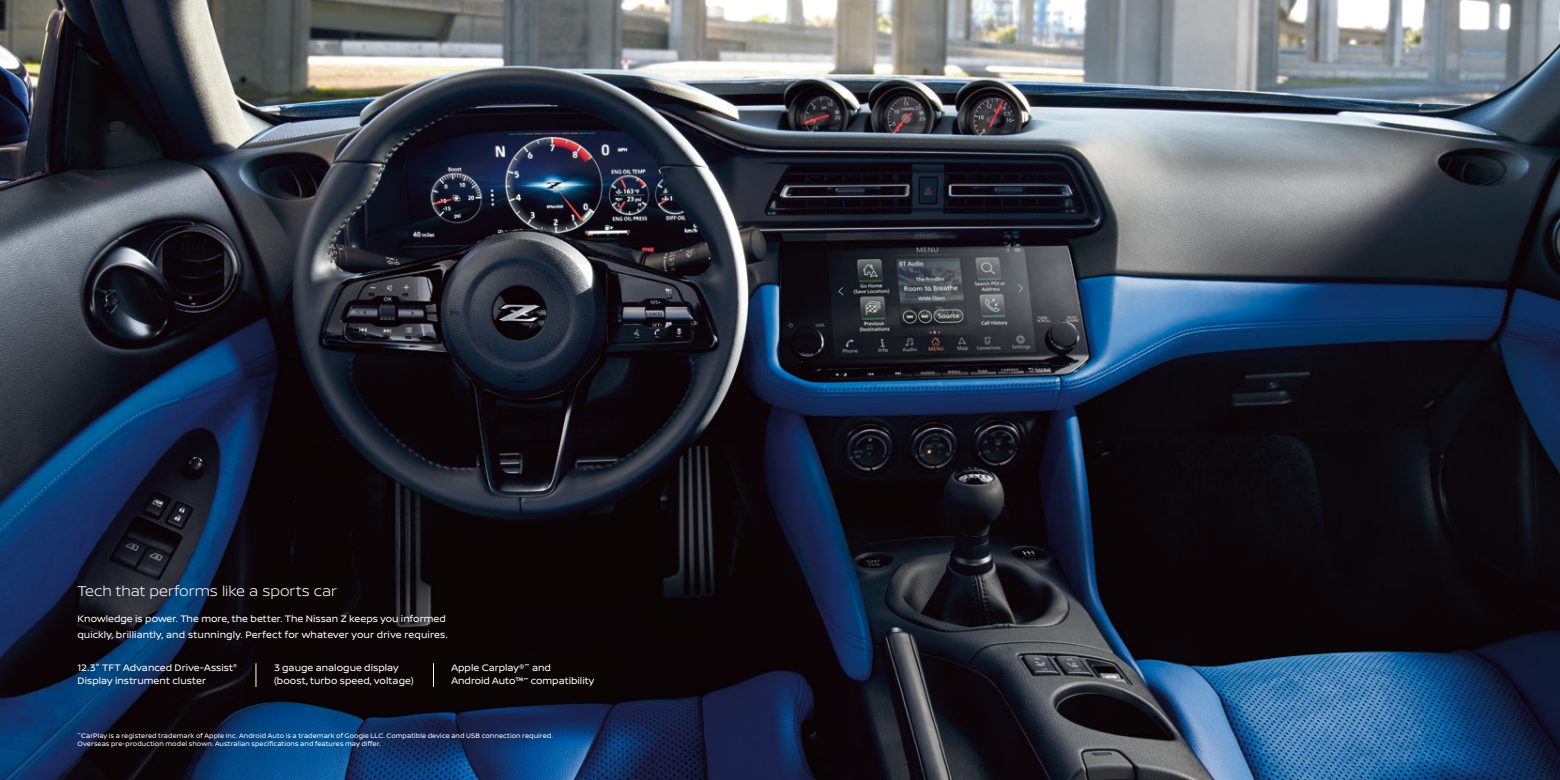
<style>
.page{position:relative;width:1560px;height:780px;background:#fff}
.page>*{position:absolute;margin:0;border:0;box-sizing:border-box;transform-origin:0 0}
.t1{font:300 15px "Nissan Brand";letter-spacing:-.005em;color:#fff}
.t2{font:10px/13.8px "Nissan Brand";letter-spacing:.005em;color:#fff}
.t3{font:6.88px/8.1px "Nissan Brand";letter-spacing:.01em;color:#fff}
</style>
<div class="page">
<img style="left:0;top:0;width:1559px;height:780px">
<svg style="left:255px;top:663px;width:1px;height:23px"></svg>
<svg style="left:433px;top:663px;width:1px;height:23px"></svg>
<h1 class="t1" style="left:78px;top:580px;width:261px">Tech that performs like a sports car</h1>
<p class="t2" style="left:78px;top:609px;width:371px;line-height:16.2px">Knowledge is power. The more, the better. The Nissan Z keeps you informed quickly, brilliantly, and stunningly. Perfect for whatever your drive requires.</p>
<p class="t2" style="left:78px;top:659px;width:161px">12.3" TFT Advanced Drive-Assist<sup>®<br></sup>Display instrument cluster</p>
<p class="t2" style="left:274px;top:660px;width:141px">3 gauge analogue display (boost, turbo speed, voltage)</p>
<p class="t2" style="left:451px;top:660px;width:144px">Apple Carplay®~ and<br>Android Auto™~ compatibility</p>
<p class="t3" style="left:78px;top:731px;width:476px">~CarPlay is a registered trademark of Apple Inc. Android Auto is a trademark of Google LLC. Compatible device and USB connection required.<br>Overseas pre-production model shown. Australian specifications and features may differ.</p>
</div>
